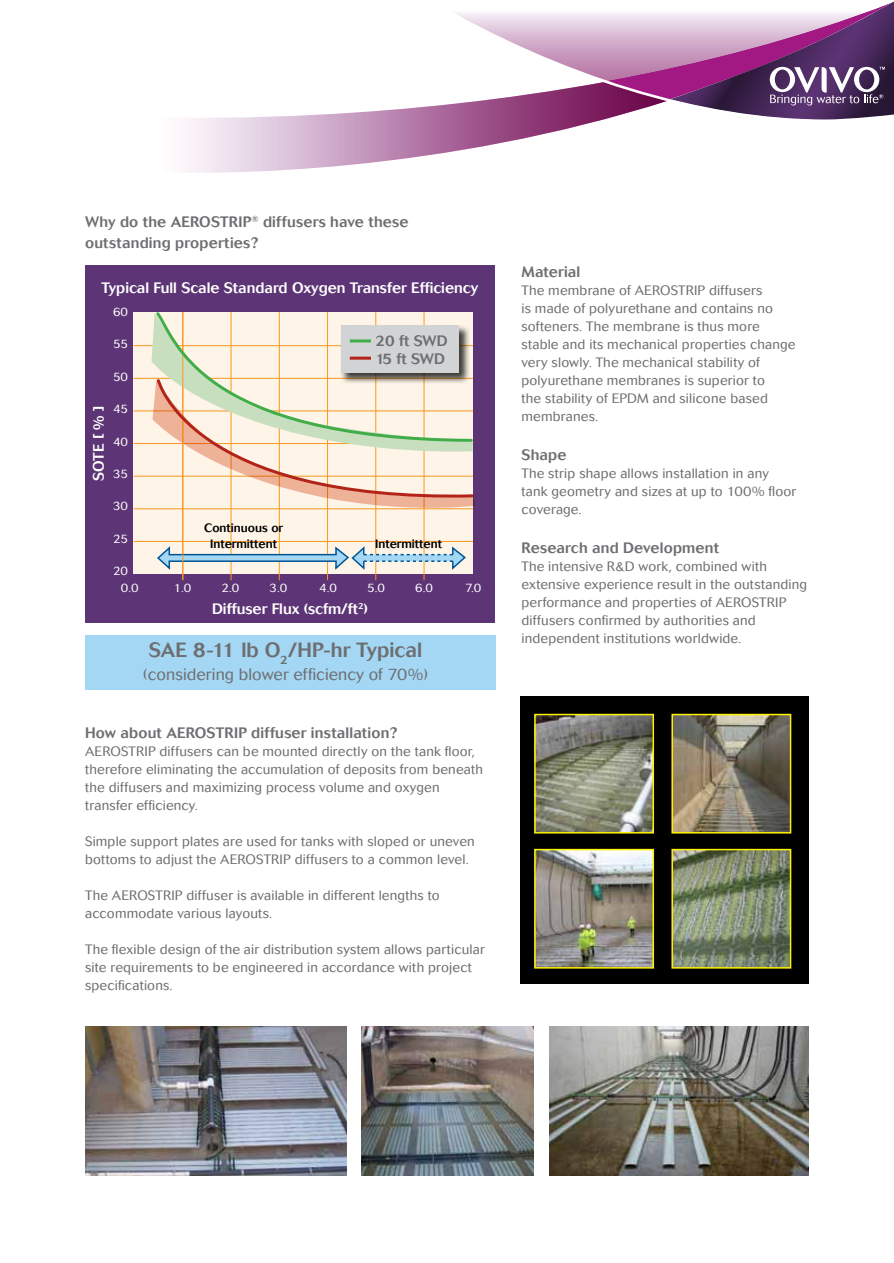
<style>
.page{position:relative;width:894px;height:1263px;background:#fff}
.page>*{position:absolute;margin:0;border:0;box-sizing:border-box;transform-origin:0 0}
.t1{font:500 20.4px "Cosmos";letter-spacing:.005em;color:#6d6e71}
.t2{font:300 16.35px "Cosmos";letter-spacing:.005em;color:#6d6e71}
.t3{font:500 15px/21px "Cosmos";letter-spacing:.01em;color:#6d6e71}
.t4{font:500 15px "Cosmos";color:#fff}
.t5{font:300 13.5px/18px "Cosmos";letter-spacing:.015em;color:#6d6e71}
.t6{font:300 12px/16.8px "Cosmos";color:#fff}
.t7{font:500 12px/15px "Cosmos";color:#000;text-align:center}
</style>
<div class="page">
<div style="left:85px;top:635px;width:410px;height:54px;background:#a4d7f4"></div>
<svg style="left:189px;top:106px;width:405px;height:67px"></svg>
<svg style="left:426px;top:13px;width:180px;height:109px"></svg>
<svg style="left:606px;top:2px;width:287px;height:118px"></svg>
<div style="left:85px;top:265px;width:409px;height:358px;background:#5d3475"></div>
<div style="left:133px;top:312px;width:340px;height:262px;background:#fef5e8"></div>
<hr style="left:230px;top:312px;width:1px;height:268px;background:#f8971d">
<hr style="left:279px;top:312px;width:1px;height:268px;background:#f8971d">
<hr style="left:327px;top:312px;width:1px;height:268px;background:#f8971d">
<hr style="left:375px;top:312px;width:1px;height:268px;background:#f8971d">
<hr style="left:423px;top:312px;width:1px;height:268px;background:#f8971d">
<hr style="left:133px;top:345px;width:340px;height:1px;background:#f8971d">
<hr style="left:133px;top:378px;width:340px;height:1px;background:#f8971d">
<hr style="left:133px;top:410px;width:340px;height:1px;background:#f8971d">
<hr style="left:133px;top:443px;width:340px;height:1px;background:#f8971d">
<hr style="left:133px;top:476px;width:340px;height:1px;background:#f8971d">
<hr style="left:133px;top:508px;width:340px;height:1px;background:#f8971d">
<hr style="left:133px;top:541px;width:340px;height:1px;background:#f8971d">
<img style="left:86px;top:1026px;width:260px;height:150px">
<img style="left:361px;top:1026px;width:172px;height:150px">
<img style="left:549px;top:1026px;width:259px;height:150px">
<svg style="left:157px;top:544px;width:309px;height:27px"></svg>
<hr style="left:182px;top:312px;width:1px;height:268px;background:#f8971d">
<div style="left:519px;top:696px;width:289px;height:287px;background:#000"></div>
<img style="left:537px;top:717px;width:113px;height:113px">
<div style="left:534px;top:714px;width:119px;height:119px;border:2px solid #fff200"></div>
<img style="left:674px;top:717px;width:114px;height:113px">
<div style="left:671px;top:714px;width:120px;height:119px;border:2px solid #fff200"></div>
<img style="left:537px;top:852px;width:113px;height:113px">
<div style="left:534px;top:849px;width:119px;height:119px;border:2px solid #fff200"></div>
<img style="left:674px;top:852px;width:114px;height:113px">
<div style="left:671px;top:849px;width:120px;height:119px;border:2px solid #fff200"></div>
<svg style="left:152px;top:312px;width:323px;height:197px"></svg>
<p class="t3" style="left:85px;top:212px;width:325px">Why do the AEROSTRIP<sup>®</sup> diffusers have these outstanding properties?</p>
<p class="t4" style="left:102px;top:279px;width:378px">Typical Full Scale Standard Oxygen Transfer Efficiency</p>
<p class="t4" style="left:90px;top:481px;width:77px;rotate:-90deg">SOTE [ % ]</p>
<p class="t6" style="left:113px;top:303px;width:16px">60</p>
<p class="t6" style="left:113px;top:336px;width:16px">55</p>
<p class="t6" style="left:113px;top:368px;width:16px">50</p>
<p class="t6" style="left:113px;top:401px;width:16px">45</p>
<p class="t6" style="left:113px;top:433px;width:16px">40</p>
<p class="t6" style="left:113px;top:465px;width:16px">35</p>
<p class="t6" style="left:113px;top:498px;width:16px">30</p>
<p class="t6" style="left:113px;top:530px;width:16px">25</p>
<p class="t6" style="left:121px;top:563px;width:19px;text-indent:-8px">20<br>0.0</p>
<p class="t7" style="left:204px;top:521px;width:80px">Continuous or<br>Intermittent</p>
<p class="t3" style="left:375px;top:332px;width:74px;line-height:18px">20 ft SWD<br>15 ft SWD</p>
<p class="t7" style="left:375px;top:536px;width:68px">Intermittent</p>
<p class="t6" style="left:173px;top:580px;width:19px">1.0</p>
<p class="t6" style="left:221px;top:580px;width:19px">2.0</p>
<p class="t6" style="left:269px;top:580px;width:19px">3.0</p>
<p class="t6" style="left:319px;top:580px;width:19px">4.0</p>
<p class="t6" style="left:367px;top:580px;width:19px">5.0</p>
<p class="t6" style="left:415px;top:580px;width:19px">6.0</p>
<p class="t6" style="left:465px;top:580px;width:18px">7.0</p>
<p class="t4" style="left:212px;top:600px;width:157px">Diffuser Flux (scfm/ft<sup>2</sup>)</p>
<h1 class="t1" style="left:149px;top:638px;width:275px">SAE 8-11 lb O<sub>2</sub>/HP-hr Typical</h1>
<p class="t2" style="left:143px;top:665px;width:287px">(considering blower efficiency of 70%)</p>
<p class="t3" style="left:85px;top:722px;width:314px">How about AEROSTRIP diffuser installation?</p>
<p class="t5" style="left:85px;top:742px;width:399px">AEROSTRIP diffusers can be mounted directly on the tank floor, therefore eliminating the accumulation of deposits from beneath the diffusers and maximizing process volume and oxygen transfer efficiency.</p>
<p class="t5" style="left:85px;top:832px;width:391px">Simple support plates are used for tanks with sloped or uneven bottoms to adjust the AEROSTRIP diffusers to a common level.</p>
<p class="t5" style="left:85px;top:886px;width:356px">The AEROSTRIP diffuser is available in different lengths to accommodate various layouts.</p>
<p class="t5" style="left:85px;top:940px;width:401px">The flexible design of the air distribution system allows particular site requirements to be engineered in accordance with project specifications.</p>
<p class="t3" style="left:521px;top:261px;width:60px">Material</p>
<p class="t5" style="left:521px;top:281px;width:275px">The membrane of AEROSTRIP diffusers<br>is made of polyurethane and contains no softeners. The membrane is thus more stable and its mechanical properties change very slowly. The mechanical stability of polyurethane membranes is superior to<br>the stability of EPDM and silicone based membranes.</p>
<p class="t3" style="left:521px;top:444px;width:46px">Shape</p>
<p class="t5" style="left:521px;top:464px;width:276px">The strip shape allows installation in any tank geometry and sizes at up to 100% floor coverage.</p>
<p class="t3" style="left:521px;top:537px;width:199px">Research and Development</p>
<p class="t5" style="left:521px;top:557px;width:287px">The intensive R&amp;D work, combined with extensive experience result in the outstanding performance and properties of AEROSTRIP diffusers confirmed by authorities and independent institutions worldwide.</p>
</div>
